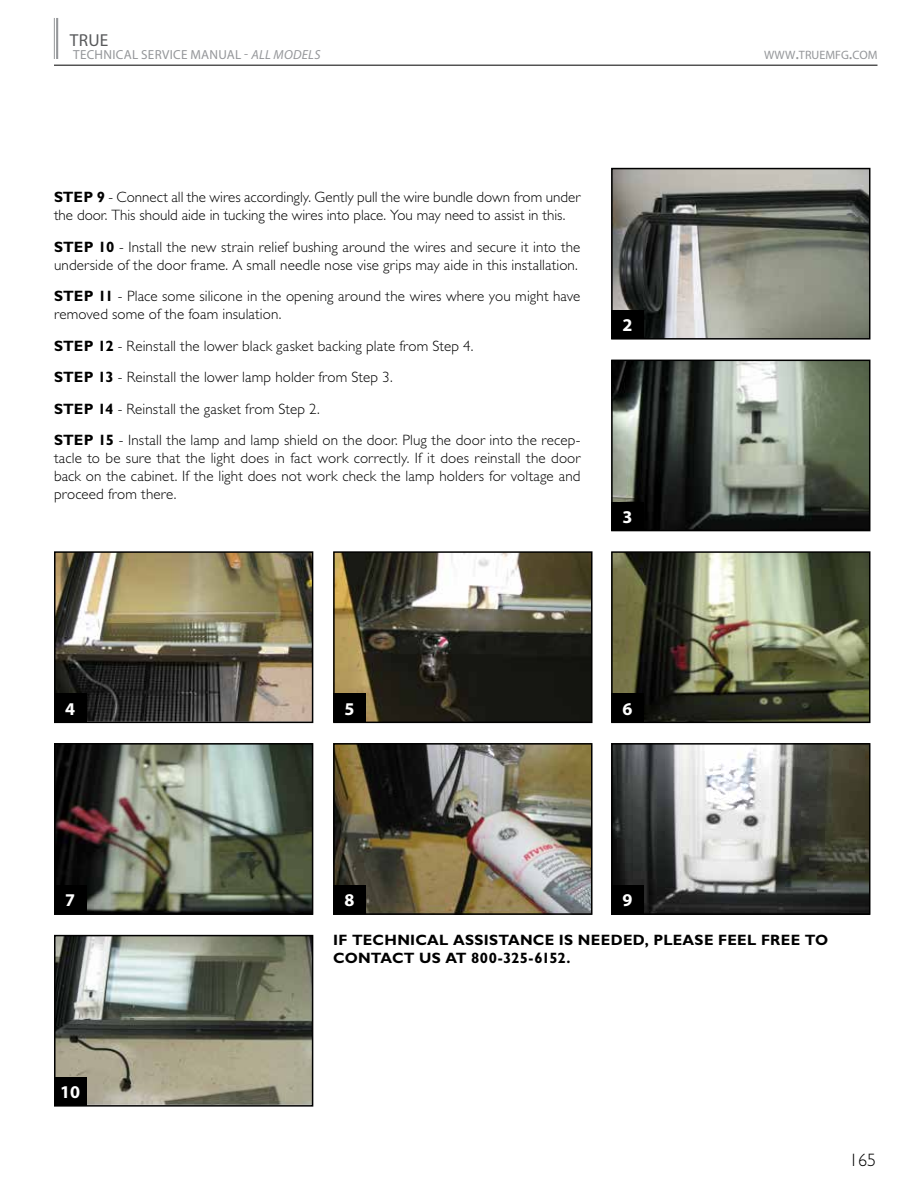
<style>
.page{position:relative;width:918px;height:1188px;background:#fff}
.page>*{position:absolute;margin:0;border:0;box-sizing:border-box;transform-origin:0 0}
.t1{font:700 18px "Myriad Pro";color:#fff}
.t2{font:300 18px "Gill Sans Std";color:#000}
.t3{font:17.4px "Myriad Pro";color:#58595b}
.t4{font:300 15px/18px "Gill Sans Std";letter-spacing:.01em;color:#000}
.t5{font:700 15px/18px "Gill Sans Std";letter-spacing:.015em;color:#000}
.t6{font:13.2px "Myriad Pro";letter-spacing:.02em;color:#95979a}
.t7{font:12.15px "Myriad Pro";color:#95979a}
.s1{font-style:italic}
.s2{font-size:17.4px}
.s3{font-weight:700}
</style>
<div class="page">
<hr style="left:56px;top:18px;width:2px;height:41px;background:#95979a">
<hr style="left:54px;top:18px;width:1px;height:41px;background:#95979a">
<hr style="left:54px;top:65px;width:824px;height:1px;background:#000">
<img style="left:614px;top:171px;width:253px;height:166px">
<div style="left:611px;top:168px;width:259px;height:172px;border:2px solid #000"></div>
<img style="left:614px;top:363px;width:253px;height:165px">
<div style="left:611px;top:360px;width:259px;height:171px;border:2px solid #000"></div>
<img style="left:614px;top:554px;width:253px;height:166px">
<div style="left:611px;top:551px;width:259px;height:172px;border:2px solid #000"></div>
<img style="left:336px;top:554px;width:254px;height:166px">
<div style="left:333px;top:551px;width:260px;height:172px;border:2px solid #000"></div>
<img style="left:57px;top:554px;width:253px;height:166px">
<div style="left:54px;top:551px;width:259px;height:172px;border:2px solid #000"></div>
<img style="left:614px;top:746px;width:253px;height:166px">
<div style="left:611px;top:743px;width:259px;height:172px;border:2px solid #000"></div>
<img style="left:336px;top:746px;width:254px;height:166px">
<div style="left:333px;top:743px;width:260px;height:172px;border:2px solid #000"></div>
<img style="left:57px;top:746px;width:253px;height:166px">
<div style="left:54px;top:743px;width:259px;height:172px;border:2px solid #000"></div>
<img style="left:57px;top:938px;width:253px;height:166px">
<div style="left:54px;top:935px;width:259px;height:172px;border:2px solid #000"></div>
<div style="left:611px;top:310px;width:33px;height:29px;background:#000"></div>
<div style="left:611px;top:502px;width:33px;height:29px;background:#000"></div>
<div style="left:611px;top:694px;width:33px;height:28px;background:#000"></div>
<div style="left:333px;top:694px;width:33px;height:28px;background:#000"></div>
<div style="left:54px;top:694px;width:32px;height:28px;background:#000"></div>
<div style="left:611px;top:885px;width:33px;height:29px;background:#000"></div>
<div style="left:333px;top:885px;width:33px;height:29px;background:#000"></div>
<div style="left:54px;top:885px;width:32px;height:29px;background:#000"></div>
<div style="left:54px;top:1077px;width:32px;height:29px;background:#000"></div>
<p class="t3" style="left:70px;top:30px;width:40px">TRUE</p>
<p class="t6" style="left:73px;top:46px;width:249px">TECHNICAL SERVICE MANUAL - <span class="s1">ALL MODELS</span></p>
<p class="t7" style="left:764px;top:47px;width:115px">WWW<span class="s2">.</span>TRUEMFG<span class="s2">.</span>COM</p>
<p class="t4" style="left:54px;top:189px;width:528px"><span class="s3">STEP 9</span> - Connect all the wires accordingly. Gently pull the wire bundle down from under the door. This should aide in tucking the wires into place. You may need to assist in this.</p>
<p class="t4" style="left:54px;top:238px;width:528px"><span class="s3">STEP 10</span> - Install the new strain relief bushing around the wires and secure it into the underside of the door frame. A small needle nose vise grips may aide in this installation.</p>
<p class="t4" style="left:54px;top:288px;width:528px"><span class="s3">STEP 11</span> - Place some silicone in the opening around the wires where you might have removed some of the foam insulation.</p>
<p class="t4" style="left:54px;top:330px;width:528px;line-height:31.5px"><span class="s3">STEP 12</span> - Reinstall the lower black gasket backing plate from Step 4.<br><span class="s3">STEP 13</span> - Reinstall the lower lamp holder from Step 3.<br><span class="s3">STEP 14</span> - Reinstall the gasket from Step 2.<br><span class="s3">STEP 15</span> - Install the lamp and lamp shield on the door. Plug the door into the recep-</p>
<p class="t4" style="left:54px;top:450px;width:528px;text-align:justify">tacle to be sure that the light does in fact work correctly. If it does reinstall the door back on the cabinet. If the light does not work check the lamp holders for voltage and proceed from there.</p>
<p class="t1" style="left:622px;top:315px;width:11px">2</p>
<p class="t1" style="left:622px;top:507px;width:11px">3</p>
<p class="t1" style="left:65px;top:699px;width:11px">4</p>
<p class="t1" style="left:344px;top:699px;width:11px">5</p>
<p class="t1" style="left:622px;top:699px;width:11px">6</p>
<p class="t1" style="left:65px;top:890px;width:11px">7</p>
<p class="t1" style="left:344px;top:890px;width:11px">8</p>
<p class="t1" style="left:622px;top:890px;width:11px">9</p>
<p class="t1" style="left:60px;top:1082px;width:21px">10</p>
<p class="t5" style="left:333px;top:931px;width:497px">IF TECHNICAL ASSISTANCE IS NEEDED, PLEASE FEEL FREE TO<br>CONTACT US AT 800-325-6152.</p>
<p class="t2" style="left:849px;top:1150px;width:28px">165</p>
</div>
